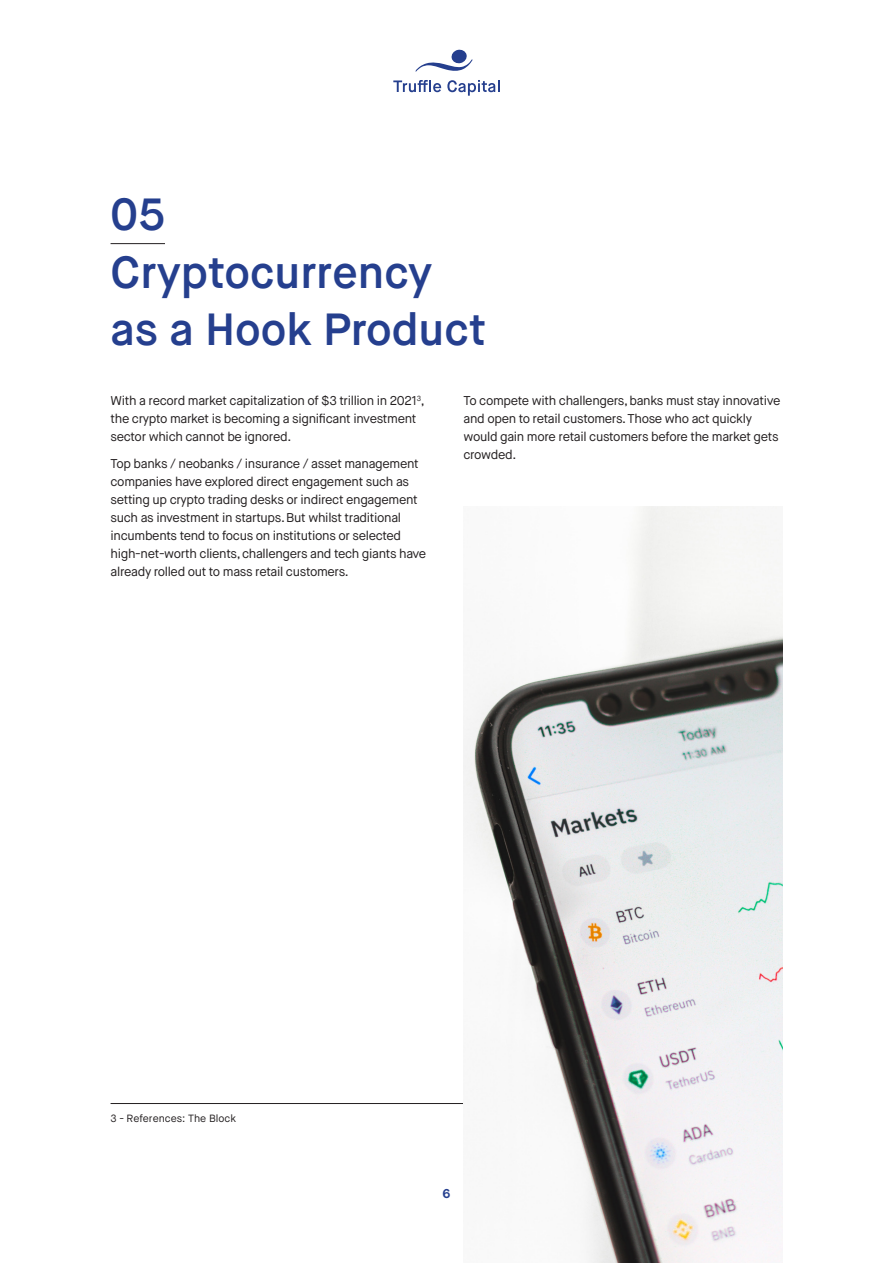
<style>
.page{position:relative;width:893px;height:1263px;background:#fff}
.page>*{position:absolute;margin:0;border:0;box-sizing:border-box;transform-origin:0 0}
.t1{font:600 45px/57px "Maison Neue";color:#253f8e}
.t2{font:12.75px/18px "Maison Neue";letter-spacing:-.025em;color:#231f20}
.t3{font:700 12.75px "Maison Neue";color:#253f8e}
.t4{font:10.5px "Maison Neue";color:#231f20}
</style>
<div class="page">
<svg style="left:447px;top:80px;width:53px;height:16px"></svg>
<svg style="left:415px;top:49px;width:58px;height:23px"></svg>
<svg style="left:393px;top:80px;width:48px;height:12px"></svg>
<hr style="left:111px;top:1103px;width:671px;height:1px;background:#231f20">
<hr style="left:111px;top:243px;width:54px;height:1px;background:#231f20">
<img style="left:463px;top:506px;width:319px;height:757px">
<p class="t1" style="left:111px;top:187px;width:56px">05</p>
<p class="t1" style="left:111px;top:244px;width:377px">Cryptocurrency as a Hook Product</p>
<p class="t2" style="left:111px;top:392px;width:316px">With a record market capitalization of $3 trillion in 2021<sup>3</sup>, the crypto market is becoming a significant investment sector which cannot be ignored.</p>
<p class="t2" style="left:111px;top:454px;width:317px">Top banks / neobanks / insurance / asset management companies have explored direct engagement such as setting up crypto trading desks or indirect engagement such as investment in startups. But whilst traditional incumbents tend to focus on institutions or selected high-net-worth clients, challengers and tech giants have already rolled out to mass retail customers.</p>
<p class="t2" style="left:463px;top:392px;width:319px">To compete with challengers, banks must stay innovative and open to retail customers. Those who act quickly would gain more retail customers before the market gets crowded.</p>
<p class="t4" style="left:111px;top:1112px;width:127px">3 - References: The Block</p>
<p class="t3" style="left:442px;top:1186px;width:9px">6</p>
</div>
